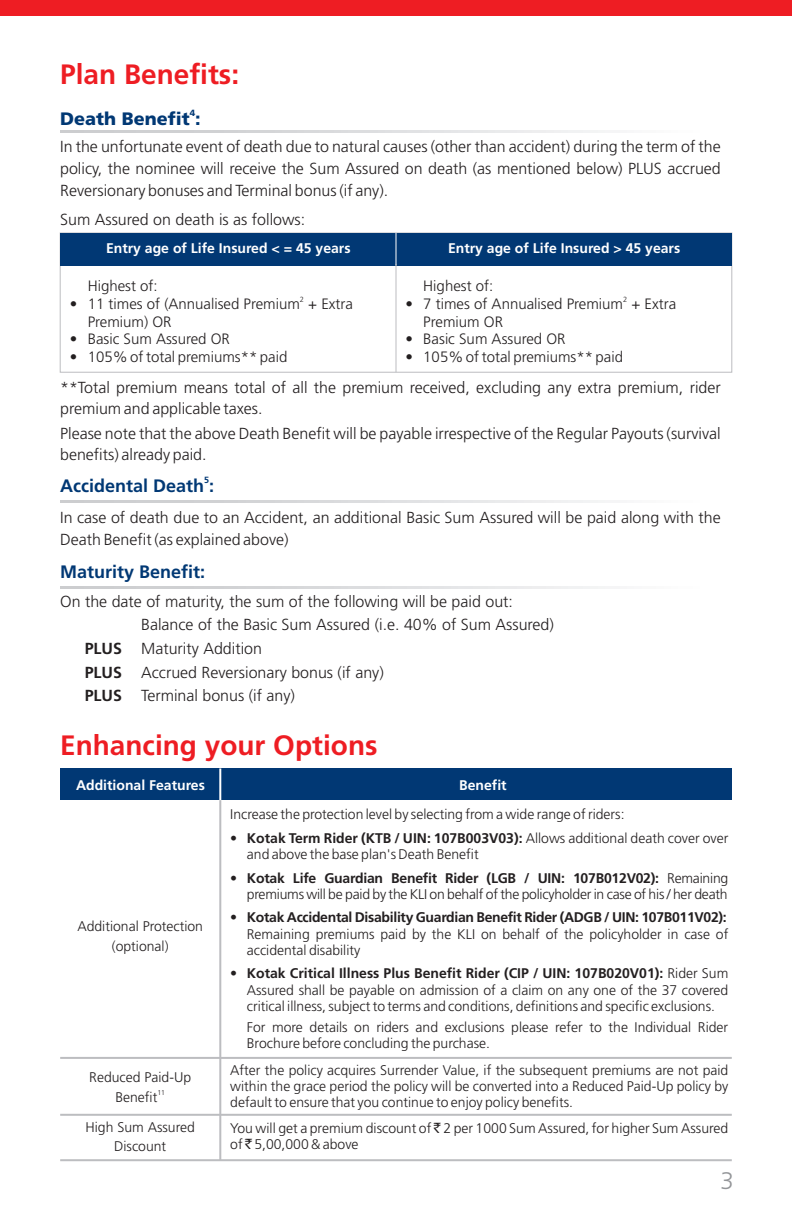
<style>
.page{position:relative;width:792px;height:1224px;background:#fff}
.page>*{position:absolute;margin:0;border:0;box-sizing:border-box;transform-origin:0 0}
.t1{font:700 28px "Frutiger";color:#ee1d23}
.t2{font:300 24px "Frutiger";color:#939598}
.t3{font:700 18px "Frutiger";color:#013874}
.t4{font:900 18px "Frutiger";color:#013874}
.t5{font:300 16px/22.2px "Frutiger";color:#231f20}
.t6{font:300 15px/17.4px "Frutiger";color:#231f20}
.t7{font:300 14px/16.2px "Frutiger";color:#231f20;text-align:center}
.t8{font:700 14px "Frutiger";color:#fff}
.t9{font:900 9px "Frutiger";color:#013874}
.t10{font:700 9px "Frutiger";color:#013874}
.t11{font:300 7.6px "Frutiger";color:#231f20}
.t12{font:300 7px "Frutiger";color:#231f20}
.s1{font-weight:700}
.s2{font-family:"Rupee Foradian";font-weight:400}
</style>
<div class="page">
<div style="left:0;top:0;width:792px;height:15px;background:#ee1d23"></div>
<div style="left:60px;top:768px;width:672px;height:32px;background:#013874"></div>
<hr style="left:219px;top:768px;width:2px;height:32px;background:#fff">
<hr style="left:60px;top:1057px;width:672px;height:2px;background:#bcbdc0">
<hr style="left:60px;top:1114px;width:672px;height:2px;background:#bcbdc0">
<hr style="left:60px;top:1159px;width:672px;height:2px;background:#bcbdc0">
<hr style="left:219px;top:800px;width:2px;height:360px;background:#bcbdc0">
<svg style="left:60px;top:587px;width:545px;height:1px"></svg>
<svg style="left:60px;top:130px;width:545px;height:2px"></svg>
<svg style="left:60px;top:500px;width:545px;height:2px"></svg>
<div style="left:60px;top:232px;width:672px;height:141px;border:1px solid #bcbdc0"></div>
<div style="left:60px;top:233px;width:672px;height:32px;background:#013874"></div>
<hr style="left:396px;top:233px;width:1px;height:32px;background:#fff">
<hr style="left:396px;top:264px;width:1px;height:108px;background:#bcbdc0">
<h1 class="t1" style="left:60px;top:63px;width:180px">Plan Benefits:</h1>
<p class="t9" style="left:190px;top:109px;width:7px">4</p>
<p class="t4" style="left:60px;top:112px;width:142px">Death Benefit :</p>
<p class="t5" style="left:60px;top:137px;width:662px;text-align:justify">In the unfortunate event of death due to natural causes (other than accident) during the term of the policy, the nominee will receive the Sum Assured on death (as mentioned below) PLUS accrued Reversionary bonuses and Terminal bonus (if any).</p>
<p class="t5" style="left:60px;top:210px;width:247px">Sum Assured on death is as follows:</p>
<p class="t8" style="left:106px;top:242px;width:246px">Entry age of Life Insured &lt; = 45 years</p>
<p class="t8" style="left:448px;top:242px;width:234px">Entry age of Life Insured &gt; 45 years</p>
<p class="t6" style="left:88px;top:279px;width:72px">Highest of:</p>
<p class="t11" style="left:300px;top:296px;width:6px">2</p>
<p class="t6" style="left:88px;top:297px;width:267px;text-indent:-18px">• 11 times of (Annualised Premium + Extra<br>Premium) OR</p>
<p class="t6" style="left:70px;top:332px;width:162px">• Basic Sum Assured OR</p>
<p class="t6" style="left:70px;top:349px;width:219px">• 105% of total premiums** paid</p>
<p class="t6" style="left:423px;top:279px;width:72px">Highest of:</p>
<p class="t11" style="left:623px;top:296px;width:6px">2</p>
<p class="t6" style="left:423px;top:297px;width:254px;text-indent:-18px">• 7 times of Annualised Premium + Extra<br>Premium OR</p>
<p class="t6" style="left:405px;top:332px;width:162px">• Basic Sum Assured OR</p>
<p class="t6" style="left:405px;top:349px;width:219px">• 105% of total premiums** paid</p>
<p class="t5" style="left:60px;top:379px;width:662px;line-height:20.4px">**Total premium means total of all the premium received, excluding any extra premium, rider premium and applicable taxes.</p>
<p class="t5" style="left:60px;top:425px;width:662px;line-height:20.4px">Please note that the above Death Benefit will be payable irrespective of the Regular Payouts (survival benefits) already paid.</p>
<p class="t10" style="left:204px;top:477px;width:7px">5</p>
<p class="t3" style="left:60px;top:479px;width:156px">Accidental Death :</p>
<p class="t5" style="left:60px;top:507px;width:662px">In case of death due to an Accident, an additional Basic Sum Assured will be paid along with the<br>Death Benefit (as explained above)</p>
<p class="t3" style="left:60px;top:564px;width:147px">Maturity Benefit:</p>
<p class="t5" style="left:60px;top:592px;width:454px">On the date of maturity, the sum of the following will be paid out:</p>
<p class="t5" style="left:141px;top:615px;width:414px">Balance of the Basic Sum Assured (i.e. 40% of Sum Assured)</p>
<p class="t5" style="left:85px;top:639px;width:179px"><span class="s1">PLUS</span> Maturity Addition</p>
<p class="t5" style="left:85px;top:662px;width:301px"><span class="s1">PLUS</span> Accrued Reversionary bonus (if any)</p>
<p class="t5" style="left:85px;top:686px;width:212px"><span class="s1">PLUS</span> Terminal bonus (if any)</p>
<h1 class="t1" style="left:60px;top:734px;width:319px">Enhancing your Options</h1>
<p class="t8" style="left:76px;top:779px;width:130px">Additional Features</p>
<p class="t8" style="left:459px;top:779px;width:49px">Benefit</p>
<p class="t7" style="left:77px;top:917px;width:127px;line-height:20.4px">Additional Protection (optional)</p>
<p class="t7" style="left:89px;top:1069px;width:103px;line-height:19.4px">Reduced Paid-Up<br>Benefit</p>
<p class="t7" style="left:86px;top:1120px;width:111px;line-height:18.6px">High Sum Assured<br>Discount</p>
<p class="t12" style="left:157px;top:1089px;width:9px">11</p>
<p class="t7" style="left:230px;top:808px;width:396px">Increase the protection level by selecting from a wide range of riders:</p>
<p class="t7" style="left:247px;top:831px;width:483px;text-align:left;text-indent:-17px"><span class="s1">• Kotak Term Rider (KTB / UIN: 107B003V03):</span> Allows additional death cover over and above the base plan's Death Benefit</p>
<p class="t7" style="left:230px;top:871px;width:500px;text-align:right"><span class="s1">• Kotak Life Guardian Benefit Rider (LGB / UIN: 107B012V02):</span> Remaining premiums will be paid by the KLI on behalf of the policyholder in case of his / her death</p>
<p class="t7" style="left:247px;top:911px;width:483px;text-align:justify;text-indent:-17px">• <span class="s1">Kotak Accidental Disability Guardian Benefit Rider (ADGB / UIN: 107B011V02):<br></span>Remaining premiums paid by the KLI on behalf of the policyholder in case of accidental disability</p>
<p class="t7" style="left:247px;top:967px;width:483px;text-align:justify;text-indent:-17px">• <span class="s1">Kotak Critical Illness Plus Benefit Rider (CIP / UIN: 107B020V01):</span> Rider Sum Assured shall be payable on admission of a claim on any one of the 37 covered critical illness, subject to terms and conditions, definitions and specific exclusions.</p>
<p class="t7" style="left:247px;top:1020px;width:483px;text-align:left">For more details on riders and exclusions please refer to the Individual Rider<br>Brochure before concluding the purchase.</p>
<p class="t7" style="left:230px;top:1063px;width:500px;text-align:justify">After the policy acquires Surrender Value, if the subsequent premiums are not paid within the grace period the policy will be converted into a Reduced Paid-Up policy by default to ensure that you continue to enjoy policy benefits.</p>
<p class="t7" style="left:230px;top:1121px;width:500px;text-align:left">You will get a premium discount of <span class="s2">`</span> 2 per 1000 Sum Assured, for higher Sum Assured of <span class="s2">`</span> 5,00,000 &amp; above</p>
<h2 class="t2" style="left:720px;top:1171px;width:15px">3</h2>
</div>
